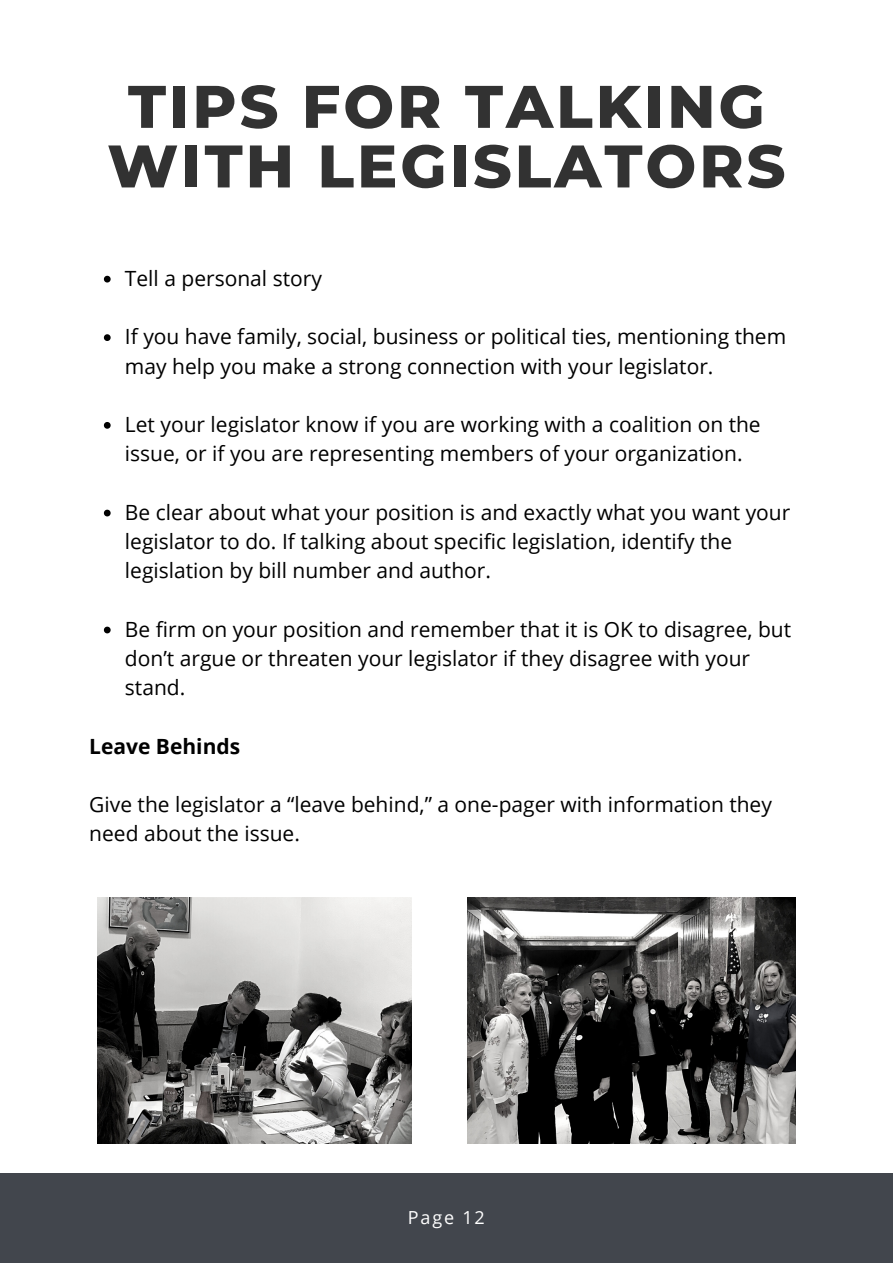
<style>
.page{position:relative;width:893px;height:1264px;background:#fff}
.page>*{position:absolute;margin:0;border:0;box-sizing:border-box;transform-origin:0 0}
.t1{font:800 60px/59.6px "Montserrat";letter-spacing:.05em;color:#010101;text-align:center}
.t2{font:21px/29.2px "Open Sans";color:#010101}
.t3{font:700 21px "Open Sans";color:#010101}
.t4{font:18px "Open Sans";letter-spacing:.1em;color:#fff}
</style>
<div class="page">
<div style="left:0;top:1173px;width:892px;height:89px;background:#42464d"></div>
<svg style="left:104px;top:276px;width:7px;height:6px"></svg>
<svg style="left:104px;top:334px;width:7px;height:7px"></svg>
<svg style="left:104px;top:422px;width:7px;height:7px"></svg>
<svg style="left:104px;top:509px;width:7px;height:7px"></svg>
<svg style="left:104px;top:626px;width:7px;height:7px"></svg>
<img style="left:98px;top:897px;width:313px;height:245px">
<img style="left:467px;top:897px;width:328px;height:245px">
<h1 class="t1" style="left:107px;top:77px;width:679px">TIPS FOR TALKING<br>WITH LEGISLATORS</h1>
<p class="t2" style="left:125px;top:263px;width:198px">Tell a personal story</p>
<p class="t2" style="left:125px;top:321px;width:662px">If you have family, social, business or political ties, mentioning them may help you make a strong connection with your legislator.</p>
<p class="t2" style="left:125px;top:409px;width:637px">Let your legislator know if you are working with a coalition on the issue, or if you are representing members of your organization.</p>
<p class="t2" style="left:125px;top:497px;width:667px">Be clear about what your position is and exactly what you want your legislator to do. If talking about specific legislation, identify the legislation by bill number and author.</p>
<p class="t2" style="left:125px;top:614px;width:667px">Be firm on your position and remember that it is OK to disagree, but don’t argue or threaten your legislator if they disagree with your stand.</p>
<p class="t3" style="left:89px;top:731px;width:152px">Leave Behinds</p>
<p class="t2" style="left:89px;top:789px;width:684px">Give the legislator a “leave behind,” a one-pager with information they need about the issue.</p>
<p class="t4" style="left:408px;top:1204px;width:78px">Page 12</p>
</div>
